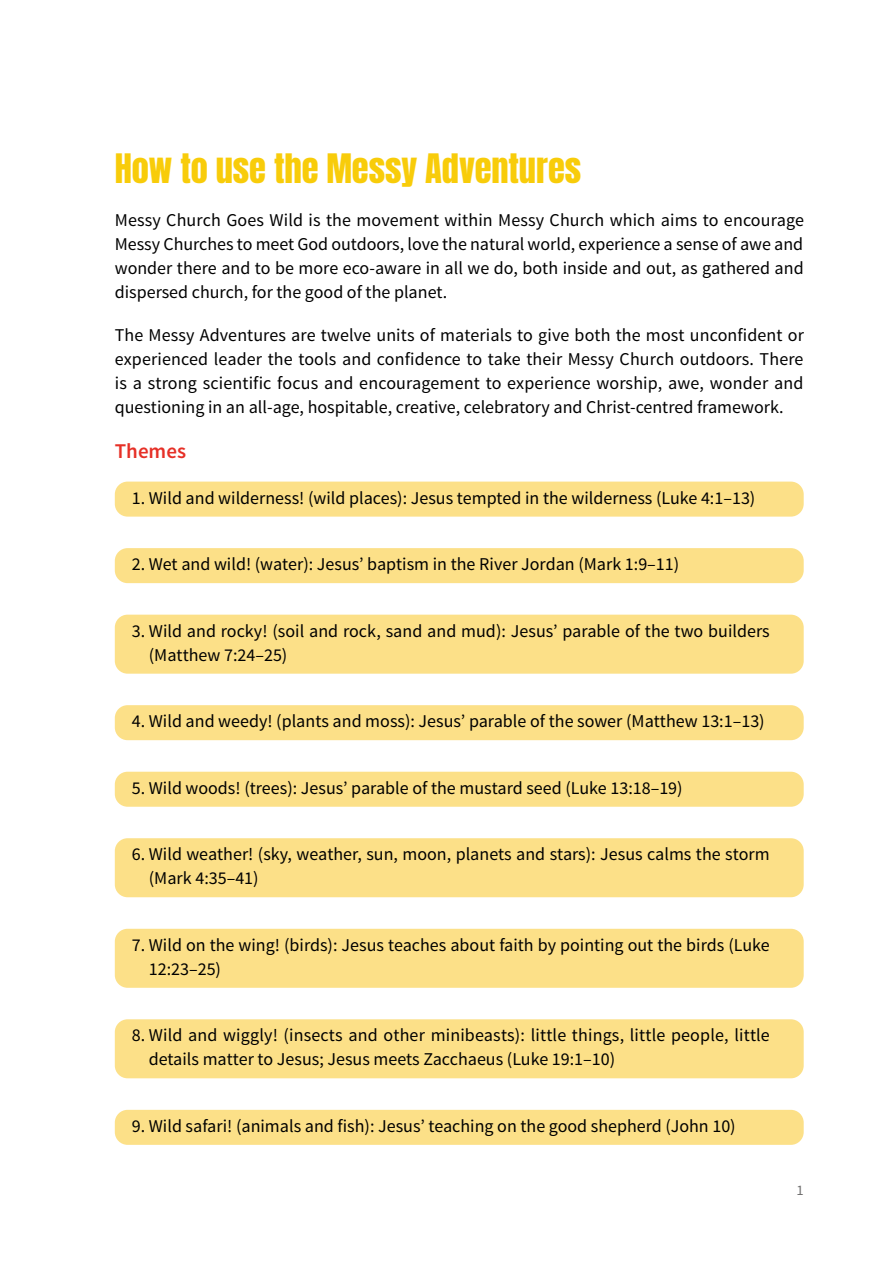
<style>
.page{position:relative;width:893px;height:1263px;background:#fff}
.page>*{position:absolute;margin:0;border:0;box-sizing:border-box;transform-origin:0 0}
.t1{font:34.5px "Anton";letter-spacing:-.005em;color:#f8cc0a}
.t2{font:600 21px "Source Sans Pro";color:#e63027}
.t3{font:18px/24px "Source Sans Pro";color:#000}
.t4{font:14.55px "Source Sans Pro";color:#706f6f}
</style>
<div class="page">
<div style="left:115px;top:482px;width:689px;height:35px;background:#fce088;border-radius:13px"></div>
<div style="left:115px;top:548px;width:689px;height:35px;background:#fce088;border-radius:13px"></div>
<div style="left:115px;top:615px;width:689px;height:59px;background:#fce088;border-radius:13px"></div>
<div style="left:115px;top:705px;width:689px;height:35px;background:#fce088;border-radius:13px"></div>
<div style="left:115px;top:772px;width:689px;height:35px;background:#fce088;border-radius:13px"></div>
<div style="left:115px;top:838px;width:689px;height:59px;background:#fce088;border-radius:13px"></div>
<div style="left:115px;top:929px;width:689px;height:59px;background:#fce088;border-radius:13px"></div>
<div style="left:115px;top:1019px;width:689px;height:59px;background:#fce088;border-radius:13px"></div>
<div style="left:115px;top:1110px;width:689px;height:35px;background:#fce088;border-radius:13px"></div>
<h1 class="t1" style="left:115px;top:151px;width:468px">How to use the Messy Adventures</h1>
<p class="t3" style="left:115px;top:208px;width:691px;text-align:justify">Messy Church Goes Wild is the movement within Messy Church which aims to encourage Messy Churches to meet God outdoors, love the natural world, experience a sense of awe and wonder there and to be more eco-aware in all we do, both inside and out, as gathered and dispersed church, for the good of the planet.</p>
<p class="t3" style="left:115px;top:323px;width:691px;text-align:justify">The Messy Adventures are twelve units of materials to give both the most unconfident or experienced leader the tools and confidence to take their Messy Church outdoors. There is a strong scientific focus and encouragement to experience worship, awe, wonder and questioning in an all-age, hospitable, creative, celebratory and Christ-centred framework.</p>
<p class="t2" style="left:115px;top:438px;width:73px">Themes</p>
<p class="t3" style="left:132px;top:486px;width:625px">1. Wild and wilderness! (wild places): Jesus tempted in the wilderness (Luke 4:1–13)</p>
<p class="t3" style="left:132px;top:552px;width:549px">2. Wet and wild! (water): Jesus’ baptism in the River Jordan (Mark 1:9–11)</p>
<p class="t3" style="left:149px;top:619px;width:622px;text-indent:-17px">3. Wild and rocky! (soil and rock, sand and mud): Jesus’ parable of the two builders (Matthew 7:24–25)</p>
<p class="t3" style="left:132px;top:709px;width:634px">4. Wild and weedy! (plants and moss): Jesus’ parable of the sower (Matthew 13:1–13)</p>
<p class="t3" style="left:132px;top:776px;width:552px">5. Wild woods! (trees): Jesus’ parable of the mustard seed (Luke 13:18–19)</p>
<p class="t3" style="left:149px;top:843px;width:622px;text-indent:-17px">6. Wild weather! (sky, weather, sun, moon, planets and stars): Jesus calms the storm (Mark 4:35–41)</p>
<p class="t3" style="left:149px;top:933px;width:622px;text-indent:-17px">7. Wild on the wing! (birds): Jesus teaches about faith by pointing out the birds (Luke<br>12:23–25)</p>
<p class="t3" style="left:149px;top:1024px;width:623px;text-indent:-17px">8. Wild and wiggly! (insects and other minibeasts): little things, little people, little details matter to Jesus; Jesus meets Zacchaeus (Luke 19:1–10)</p>
<p class="t3" style="left:132px;top:1114px;width:605px">9. Wild safari! (animals and fish): Jesus’ teaching on the good shepherd (John 10)</p>
<p class="t4" style="left:796px;top:1181px;width:9px">1</p>
</div>
